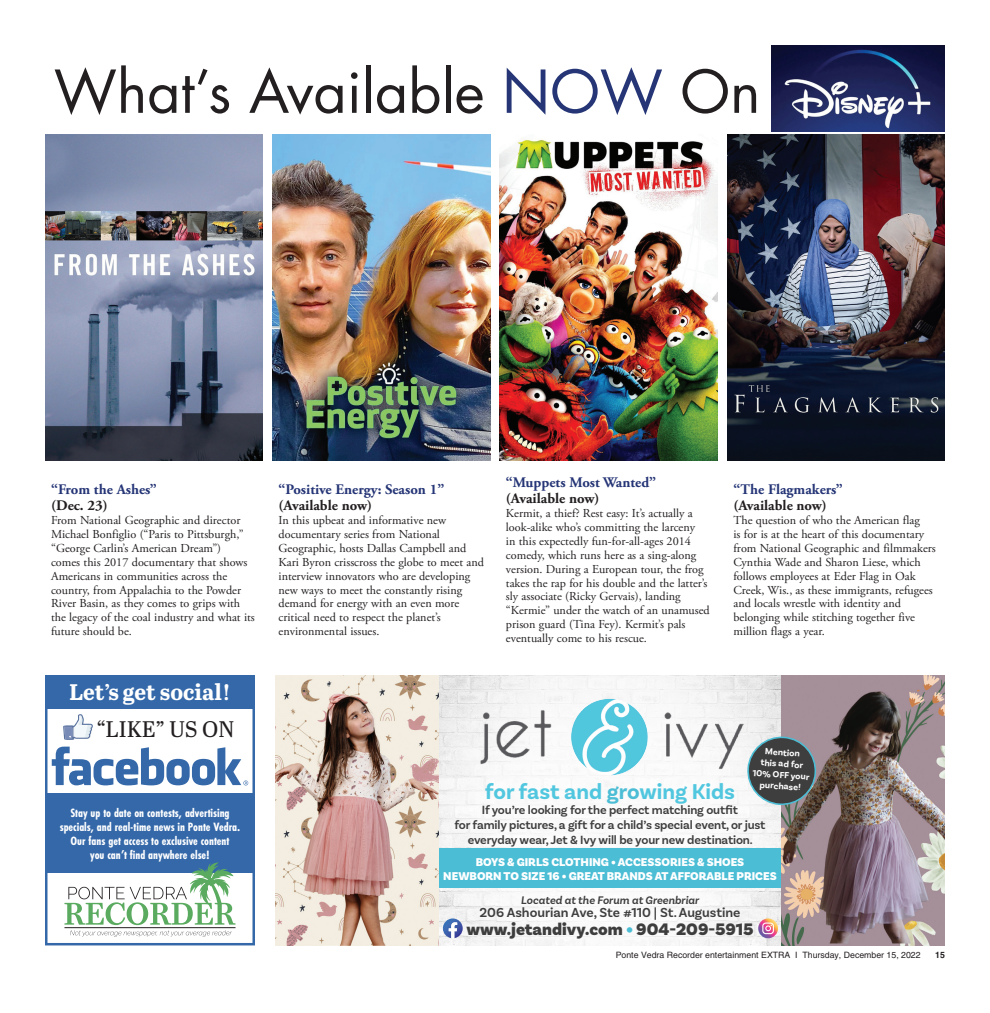
<style>
.page{position:relative;width:990px;height:1013px;background:#fff}
.page>*{position:absolute;margin:0;border:0;box-sizing:border-box;transform-origin:0 0}
.t1{font:57.5px "Futura Std";color:#231f20}
.t2{font:700 22.5px "Basic Sans";color:#51c7df}
.t3{font:700 22.5px "Abril Text";color:#fff}
.t4{font:22.5px "Abril Text";color:#231f20}
.t5{font:900 17.5px "Basic Sans";color:#3e3e3f}
.t6{font:700 14.62px/15.8px "Adobe Garamond Pro";color:#253576}
.t7{font:600 13.75px "Basic Sans";color:#3e3e3f}
.t8{font:600 12.5px/15px "Basic Sans";letter-spacing:-.01em;color:#3e3e3f;text-align:center}
.t9{font:700 12.5px/13.8px "Futura PT Cond";color:#fff;text-align:center}
.t10{font:12.12px/14px "Adobe Garamond Pro";color:#231f20}
.t11{font:900 11.88px/13.8px "Basic Sans";color:#fff;text-align:center}
.t12{font:italic 600 11.5px "Basic Sans";color:#3e3e3f}
.t13{font:700 9.38px/11.2px "Basic Sans";color:#fff;text-align:center}
.t14{font:8.75px "Helvetica";color:#231f20}
.t15{font:700 8.75px "Helvetica";color:#231f20}
.s1{color:#253576}
.s2{color:#231f20}
.s3{color:#4bbdd5}
</style>
<div class="page">
<img style="left:272px;top:135px;width:218px;height:326px">
<img style="left:45px;top:135px;width:218px;height:326px">
<img style="left:727px;top:135px;width:218px;height:326px">
<img style="left:500px;top:137px;width:218px;height:324px">
<img style="left:771px;top:45px;width:174px;height:87px">
<div style="left:45px;top:675px;width:210px;height:34px;background:#3468a9"></div>
<div style="left:45px;top:793px;width:210px;height:79px;background:#3468a9"></div>
<svg style="left:64px;top:862px;width:172px;height:74px"></svg>
<hr style="left:64px;top:927px;width:172px;height:1px;background:#231f20">
<svg style="left:52px;top:746px;width:196px;height:39px"></svg>
<svg style="left:63px;top:714px;width:30px;height:26px"></svg>
<div style="left:45px;top:675px;width:210px;height:270px;border:2px solid #3468a9"></div>
<svg style="left:438px;top:675px;width:344px;height:270px"></svg>
<div style="left:374px;top:848px;width:515px;height:40px;background:#4bbdd5"></div>
<img style="left:275px;top:675px;width:163px;height:270px">
<img style="left:782px;top:675px;width:163px;height:270px">
<img style="left:471px;top:694px;width:278px;height:82px">
<img style="left:568px;top:695px;width:84px;height:83px">
<svg style="left:745px;top:734px;width:73px;height:71px;background:#64696b"></svg>
<svg style="left:443px;top:918px;width:20px;height:20px"></svg>
<svg style="left:758px;top:918px;width:20px;height:20px"></svg>
<svg style="left:762px;top:922px;width:12px;height:12px"></svg>
<p class="t1" style="left:54px;top:55px;width:708px">What’s Available <span class="s1">NOW</span> On</p>
<p class="t6" style="left:51px;top:481px;width:107px">“From the Ashes” <span class="s2">(Dec. 23)</span></p>
<p class="t10" style="left:51px;top:513px;width:205px">From National Geographic and director Michael Bonfiglio (“Paris to Pittsburgh,” “George Carlin’s American Dream”)<br>comes this 2017 documentary that shows Americans in communities across the country, from Appalachia to the Powder River Basin, as they comes to grips with the legacy of the coal industry and what its future should be.</p>
<p class="t3" style="left:69px;top:675px;width:163px">Let’s get social!</p>
<p class="t4" style="left:96px;top:712px;width:140px">“LIKE” US ON</p>
<p class="t9" style="left:60px;top:806px;width:182px">Stay up to date on contests, advertising specials, and real-time news in Ponte Vedra.<br>Our fans get access to exclusive content<br>you can’t find anywhere else!</p>
<p class="t6" style="left:279px;top:481px;width:167px">“Positive Energy: Season 1” <span class="s2">(Available now)</span></p>
<p class="t10" style="left:279px;top:513px;width:207px">In this upbeat and informative new documentary series from National Geographic, hosts Dallas Campbell and Kari Byron crisscross the globe to meet and interview innovators who are developing new ways to meet the constantly rising demand for energy with an even more critical need to respect the planet’s environmental issues.</p>
<p class="t6" style="left:506px;top:474px;width:151px">“Muppets Most Wanted” <span class="s2">(Available now)</span></p>
<p class="t10" style="left:506px;top:506px;width:205px">Kermit, a thief? Rest easy: It’s actually a look-alike who’s committing the larceny<br>in this expectedly fun-for-all-ages 2014 comedy, which runs here as a sing-along version. During a European tour, the frog takes the rap for his double and the latter’s sly associate (Ricky Gervais), landing “Kermie” under the watch of an unamused prison guard (Tina Fey). Kermit’s pals eventually come to his rescue.</p>
<p class="t6" style="left:733px;top:481px;width:111px">“The Flagmakers” <span class="s2">(Available now)</span></p>
<p class="t10" style="left:733px;top:513px;width:204px">The question of who the American flag<br>is for is at the heart of this documentary from National Geographic and filmmakers Cynthia Wade and Sharon Liese, which follows employees at Eder Flag in Oak Creek, Wis., as these immigrants, refugees and locals wrestle with identity and belonging while stitching together five million flags a year.</p>
<p class="t2" style="left:485px;top:777px;width:252px">for fast and <span class="s3">gro</span>wing Kids</p>
<p class="t13" style="left:755px;top:745px;width:58px;rotate:4deg">Mention<br>this ad for<br>10% OFF your purchase!</p>
<p class="t8" style="left:454px;top:802px;width:313px">If you’re looking for the perfect matching outfit<br>for family pictures, a gift for a child’s special event, or just everyday wear, Jet &amp; Ivy will be your new destination.</p>
<p class="t11" style="left:443px;top:855px;width:335px">BOYS &amp; GIRLS CLOTHING • ACCESSORIES &amp; SHOES<br>NEWBORN TO SIZE 16 • GREAT BRANDS AT AFFORABLE PRICES</p>
<p class="t12" style="left:521px;top:893px;width:180px">Located at the Forum at Greenbriar</p>
<p class="t7" style="left:479px;top:904px;width:263px">206 Ashourian Ave, Ste #110 | St. Augustine</p>
<p class="t5" style="left:466px;top:918px;width:289px">www.jetandivy.com <span class="s3">•</span> 904-209-5915</p>
<p class="t14" style="left:616px;top:949px;width:306px">Ponte Vedra Recorder entertainment EXTRA I Thursday, December 15, 2022</p>
<p class="t15" style="left:935px;top:949px;width:11px">15</p>
</div>
